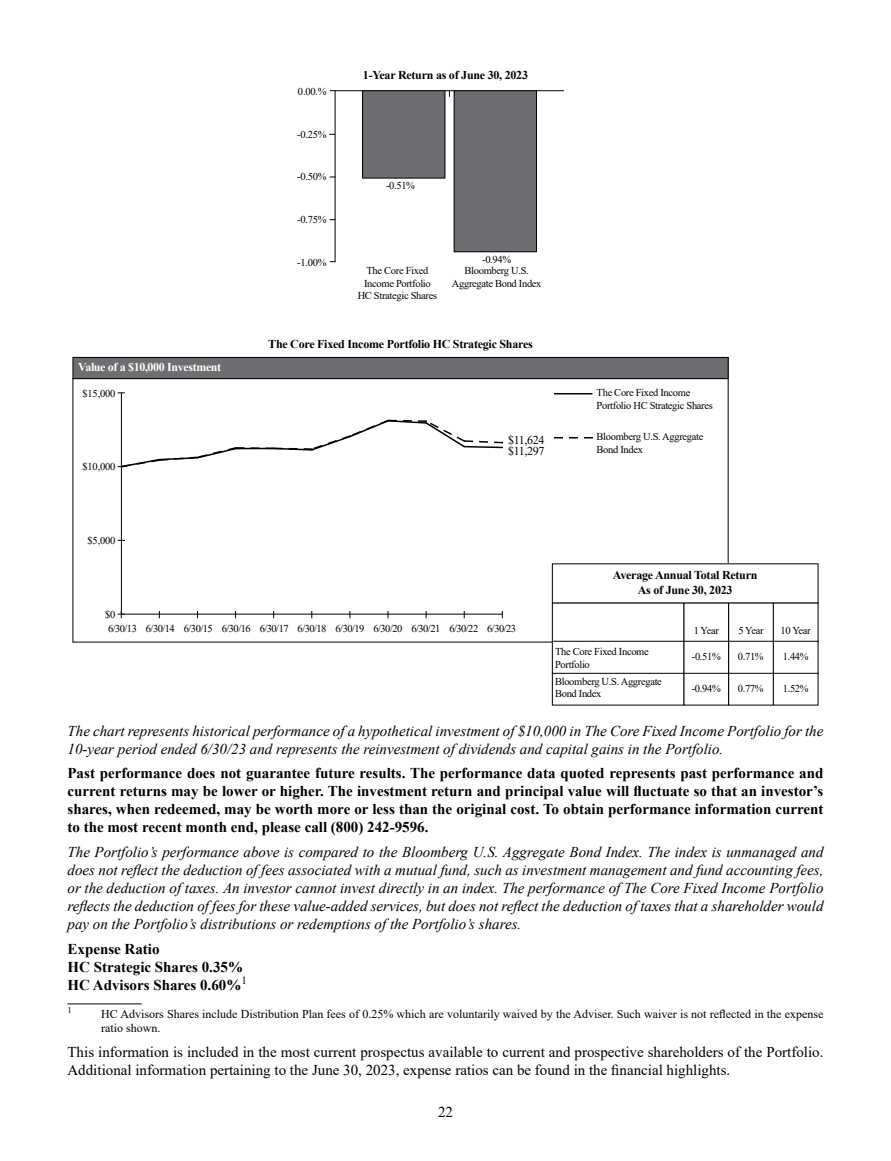
<style>
.page{position:relative;width:891px;height:1161px;background:#fff}
.page>*{position:absolute;margin:0;border:0;box-sizing:border-box;transform-origin:0 0}
.t1{font:italic 15px/18px "Times New Roman";color:#000}
.t2{font:700 15px/18px "Times New Roman";color:#000;text-align:justify}
.t3{font:15px/18px "Times New Roman";color:#000}
.t4{font:12px/14.4px "Times New Roman";color:#000}
.t5{font:700 12px/14.4px "Times New Roman";letter-spacing:-.02em;color:#000;text-align:center}
.t6{font:700 12px "Times New Roman";letter-spacing:-.03em;color:#fff}
.t7{font:12px/10.9px "Times New Roman";letter-spacing:-.03em;color:#000}
.t8{font:10.5px/12.6px "Times New Roman";letter-spacing:-.03em;color:#000}
.t9{font:10.5px "Times New Roman";letter-spacing:-.05em;color:#000}
.t10{font:8.7px "Times New Roman";color:#000}
</style>
<div class="page">
<hr style="left:335px;top:90px;width:229px;height:1px;background:#000">
<hr style="left:335px;top:91px;width:1px;height:171px;background:#000">
<div style="left:454px;top:91px;width:83px;height:161px;background:#6d6e71"></div>
<div style="left:454px;top:90px;width:83px;height:162px;border:1px solid #000"></div>
<div style="left:363px;top:91px;width:82px;height:87px;background:#6d6e71"></div>
<div style="left:362px;top:90px;width:83px;height:88px;border:1px solid #000"></div>
<svg style="left:118px;top:611px;width:7px;height:7px"></svg>
<hr style="left:555px;top:393px;width:37px;height:1px;background:#000">
<svg style="left:555px;top:437px;width:38px;height:1px"></svg>
<div style="left:73px;top:357px;width:655px;height:22px;background:#6d6e71"></div>
<div style="left:73px;top:357px;width:656px;height:22px;border:1px solid #000"></div>
<hr style="left:121px;top:614px;width:381px;height:1px;background:#000">
<hr style="left:121px;top:393px;width:1px;height:221px;background:#000">
<svg style="left:118px;top:419px;width:386px;height:49px"></svg>
<div style="left:728px;top:602px;width:46px;height:40px;border:1px solid #000"></div>
<div style="left:552px;top:641px;width:132px;height:33px;border:1px solid #000"></div>
<div style="left:684px;top:641px;width:45px;height:33px;border:1px solid #000"></div>
<div style="left:728px;top:641px;width:46px;height:33px;border:1px solid #000"></div>
<div style="left:773px;top:641px;width:45px;height:33px;border:1px solid #000"></div>
<hr style="left:68px;top:1004px;width:74px;height:1px;background:#000">
<p class="t8" style="left:298px;top:85px;width:30px">0.00.%</p>
<p class="t8" style="left:297px;top:127px;width:31px">-0.25%</p>
<p class="t8" style="left:297px;top:170px;width:31px">-0.50%</p>
<p class="t8" style="left:297px;top:213px;width:31px">-0.75%</p>
<p class="t5" style="left:363px;top:68px;width:167px">1-Year Return as of June 30, 2023</p>
<p class="t8" style="left:386px;top:179px;width:31px">-0.51%</p>
<p class="t6" style="left:78px;top:358px;width:145px">Value of a $10,000 Investment</p>
<p class="t8" style="left:83px;top:386px;width:34px">$15,000</p>
<p class="t8" style="left:83px;top:460px;width:34px">$10,000</p>
<p class="t8" style="left:482px;top:252px;width:31px">-0.94%</p>
<p class="t8" style="left:297px;top:256px;width:31px">-1.00%</p>
<p class="t8" style="left:358px;top:264px;width:81px;text-align:center">The Core Fixed<br>Income Portfolio<br>HC Strategic Shares</p>
<p class="t8" style="left:452px;top:264px;width:91px;text-align:center">Bloomberg U.S.<br>Aggregate Bond Index</p>
<p class="t5" style="left:268px;top:337px;width:266px">The Core Fixed Income Portfolio HC Strategic Shares</p>
<p class="t7" style="left:508px;top:434px;width:38px">$11,624 $11,297</p>
<p class="t8" style="left:597px;top:386px;width:118px">The Core Fixed Income<br>Portfolio HC Strategic Shares</p>
<p class="t8" style="left:597px;top:430px;width:108px">Bloomberg U.S. Aggregate<br>Bond Index</p>
<p class="t8" style="left:88px;top:534px;width:29px">$5,000</p>
<p class="t8" style="left:105px;top:608px;width:12px">$0</p>
<p class="t9" style="left:108px;top:622px;width:410px">6/30/13 6/30/14 6/30/15 6/30/16 6/30/17 6/30/18 6/30/19 6/30/20 6/30/21 6/30/22 6/30/23</p>
<p class="t5" style="left:613px;top:568px;width:146px">Average Annual Total Return<br>As of June 30, 2023</p>
<p class="t8" style="left:694px;top:624px;width:27px">1 Year</p>
<p class="t8" style="left:738px;top:624px;width:27px">5 Year</p>
<p class="t8" style="left:781px;top:624px;width:32px">10 Year</p>
<p class="t8" style="left:555px;top:645px;width:95px">The Core Fixed Income<br>Portfolio</p>
<p class="t8" style="left:692px;top:650px;width:31px">-0.51%</p>
<p class="t8" style="left:738px;top:650px;width:27px">0.71%</p>
<p class="t8" style="left:783px;top:650px;width:27px">1.44%</p>
<p class="t8" style="left:692px;top:682px;width:31px">-0.94%</p>
<p class="t8" style="left:738px;top:682px;width:27px">0.77%</p>
<p class="t8" style="left:783px;top:682px;width:27px">1.52%</p>
<p class="t8" style="left:555px;top:675px;width:108px">Bloomberg U.S. Aggregate<br>Bond Index</p>
<p class="t1" style="left:68px;top:721px;width:757px">The chart represents historical performance of a hypothetical investment of $10,000 in The Core Fixed Income Portfolio for the<br>10-year period ended 6/30/23 and represents the reinvestment of dividends and capital gains in the Portfolio.</p>
<p class="t2" style="left:68px;top:764px;width:758px">Past performance does not guarantee future results. The performance data quoted represents past performance and current returns may be lower or higher. The investment return and principal value will fluctuate so that an investor’s shares, when redeemed, may be worth more or less than the original cost. To obtain performance information current to the most recent month end, please call (800) 242-9596.</p>
<p class="t1" style="left:68px;top:843px;width:758px;text-align:justify">The Portfolio’s performance above is compared to the Bloomberg U.S. Aggregate Bond Index. The index is unmanaged and does not reflect the deduction of fees associated with a mutual fund, such as investment management and fund accounting fees, or the deduction of taxes. An investor cannot invest directly in an index. The performance of The Core Fixed Income Portfolio reflects the deduction of fees for these value-added services, but does not reflect the deduction of taxes that a shareholder would pay on the Portfolio’s distributions or redemptions of the Portfolio’s shares.</p>
<p class="t2" style="left:68px;top:939px;width:181px;text-align:left">Expense Ratio<br>HC Strategic Shares 0.35%<br>HC Advisors Shares 0.60%<sup>1</sup></p>
<p class="t10" style="left:68px;top:1004px;width:6px">1</p>
<p class="t4" style="left:101px;top:1006px;width:724px">HC Advisors Shares include Distribution Plan fees of 0.25% which are voluntarily waived by the Adviser. Such waiver is not reflected in the expense ratio shown.</p>
<p class="t3" style="left:68px;top:1042px;width:758px">This information is included in the most current prospectus available to current and prospective shareholders of the Portfolio.<br>Additional information pertaining to the June 30, 2023, expense ratios can be found in the financial highlights.</p>
<p class="t3" style="left:438px;top:1103px;width:16px">22</p>
</div>
